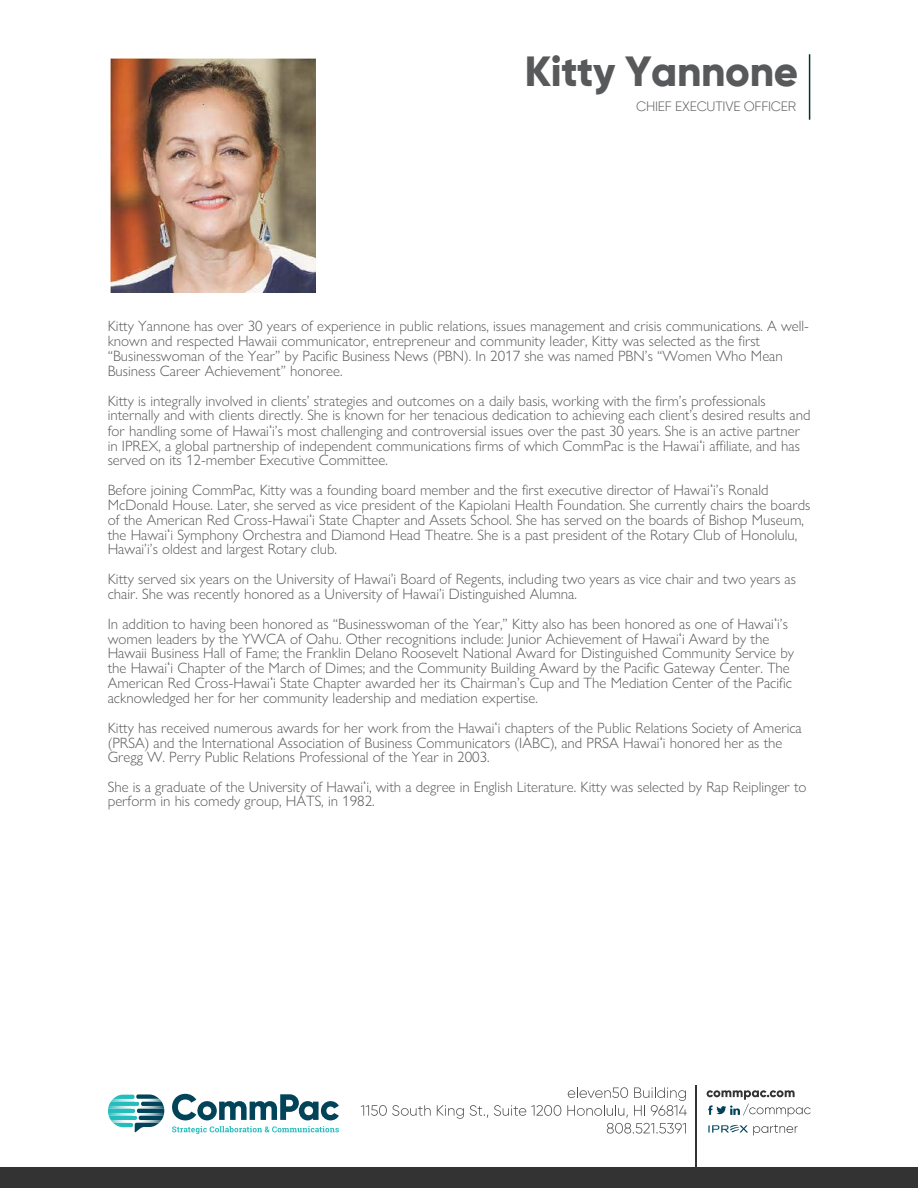
<style>
.page{position:relative;width:918px;height:1188px;background:#fff}
.page>*{position:absolute;margin:0;border:0;box-sizing:border-box;transform-origin:0 0}
.t1{font:800 42px "Gilroy";letter-spacing:-.01em;color:#58595b}
.t2{font:300 15px/14.7px "Gill Sans Nova";color:#58595b}
.t3{font:300 13.5px "Gilroy";letter-spacing:-.015em;color:#58595b}
.s1{font-family:"Koz Min Pr 6 N";font-weight:400}
</style>
<div class="page">
<hr style="left:809px;top:54px;width:1px;height:66px;background:#013333">
<svg style="left:172px;top:1126px;width:167px;height:8px"></svg>
<svg style="left:172px;top:1094px;width:167px;height:26px"></svg>
<svg style="left:108px;top:1094px;width:56px;height:38px"></svg>
<div style="left:0;top:1168px;width:918px;height:20px;background:#333"></div>
<svg style="left:361px;top:1105px;width:70px;height:11px"></svg>
<svg style="left:437px;top:1105px;width:27px;height:14px"></svg>
<svg style="left:470px;top:1105px;width:18px;height:13px"></svg>
<svg style="left:494px;top:1105px;width:67px;height:11px"></svg>
<svg style="left:567px;top:1087px;width:120px;height:47px"></svg>
<hr style="left:696px;top:1085px;width:1px;height:90px;background:#333">
<svg style="left:707px;top:1090px;width:104px;height:27px"></svg>
<svg style="left:708px;top:1124px;width:90px;height:12px"></svg>
<img style="left:111px;top:59px;width:205px;height:234px">
<h1 class="t1" style="left:525px;top:45px;width:275px">Kitty Yannone</h1>
<p class="t3" style="left:636px;top:98px;width:162px">CHIEF EXECUTIVE OFFICER</p>
<p class="t2" style="left:108px;top:319px;width:703px">Kitty Yannone has over 30 years of experience in public relations, issues management and crisis communications. A well&shy;known and respected Hawaii communicator, entrepreneur and community leader, Kitty was selected as the first “Businesswoman of the Year” by Pacific Business News (PBN). In 2017 she was named PBN’s “Women Who Mean Business Career Achievement” honoree.</p>
<p class="t2" style="left:108px;top:393px;width:704px">Kitty is integrally involved in clients’ strategies and outcomes on a daily basis, working with the firm’s professionals internally and with clients directly. She is known for her tenacious dedication to achieving each client’s desired results and for handling some of Hawai<span class="s1">ʻ</span>i’s most challenging and controversial issues over the past 30 years. She is an active partner in IPREX, a global partnership of independent communications firms of which CommPac is the Hawai<span class="s1">ʻ</span>i affiliate, and has served on its 12-member Executive Committee.</p>
<p class="t2" style="left:108px;top:483px;width:704px">Before joining CommPac, Kitty was a founding board member and the first executive director of Hawai<span class="s1">ʻ</span>i’s Ronald McDonald House. Later, she served as vice president of the Kapiolani Health Foundation. She currently chairs the boards of the American Red Cross-Hawai<span class="s1">ʻ</span>i State Chapter and Assets School. She has served on the boards of Bishop Museum, the Hawai<span class="s1">ʻ</span>i Symphony Orchestra and Diamond Head Theatre. She is a past president of the Rotary Club of Honolulu, Hawai’i’s oldest and largest Rotary club.</p>
<p class="t2" style="left:108px;top:571px;width:690px">Kitty served six years on the University of Hawai’i Board of Regents, including two years as vice chair and two years as chair. She was recently honored as a University of Hawai’i Distinguished Alumna.</p>
<p class="t2" style="left:108px;top:616px;width:688px">In addition to having been honored as “Businesswoman of the Year,” Kitty also has been honored as one of Hawai<span class="s1">ʻ</span>i’s women leaders by the YWCA of Oahu. Other recognitions include: Junior Achievement of Hawai<span class="s1">ʻ</span>i Award by the Hawaii Business Hall of Fame; the Franklin Delano Roosevelt National Award for Distinguished Community Service by the Hawai<span class="s1">ʻ</span>i Chapter of the March of Dimes; and the Community Building Award by the Pacific Gateway Center. The American Red Cross-Hawai<span class="s1">ʻ</span>i State Chapter awarded her its Chairman’s Cup and The Mediation Center of the Pacific acknowledged her for her community leadership and mediation expertise.</p>
<p class="t2" style="left:108px;top:720px;width:696px">Kitty has received numerous awards for her work from the Hawai<span class="s1">ʻ</span>i chapters of the Public Relations Society of America (PRSA) and the International Association of Business Communicators (IABC), and PRSA Hawai<span class="s1">ʻ</span>i honored her as the<br>Gregg W. Perry Public Relations Professional of the Year in 2003.</p>
<p class="t2" style="left:108px;top:780px;width:700px;line-height:14.2px">She is a graduate of the University of Hawai<span class="s1">ʻ</span>i, with a degree in English Literature. Kitty was selected by Rap Reiplinger to perform in his comedy group, HATS, in 1982.</p>
</div>
